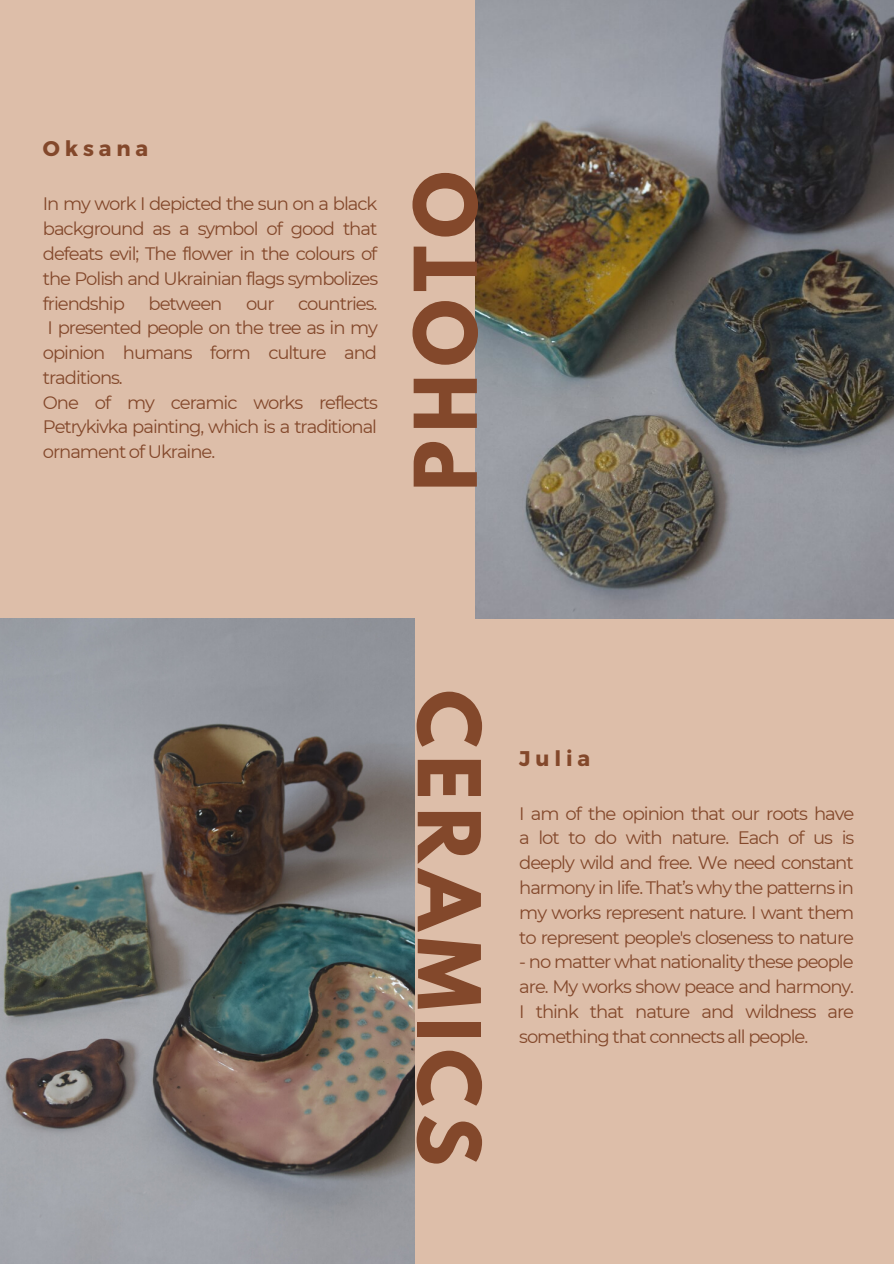
<style>
.page{position:relative;width:894px;height:1264px;background:#fff}
.page>*{position:absolute;margin:0;border:0;box-sizing:border-box;transform-origin:0 0}
.t1{font:700 76.5px "League Spartan";letter-spacing:.1em;color:#83482b}
.t2{font:700 21.15px "Montserrat";letter-spacing:.23em;color:#83482b}
.t3{font:18px/24.8px "Montserrat";letter-spacing:-.06em;color:#83482b;text-align:justify}
</style>
<div class="page">
<div style="left:0;top:0;width:893px;height:1263px;background:#ddbea9"></div>
<img style="left:475px;top:0;width:418px;height:619px">
<img style="left:0;top:618px;width:414px;height:645px">
<p class="t2" style="left:43px;top:135px;width:107px">Oksana</p>
<p class="t3" style="left:43px;top:192px;width:337px">In my work I depicted the sun on a black background as a symbol of good that defeats evil; The flower in the colours of the Polish and Ukrainian flags symbolizes friendship</p>
<p class="t3" style="left:43px;top:291px;width:336px;text-align:left;text-indent:255px">countries.<br>I presented people on the tree as in my opinion humans form culture and traditions.<br>One of my ceramic works reflects<br>Petrykivka painting, which is a traditional ornament of Ukraine.</p>
<p class="t3" style="left:148px;top:291px;width:75px">between</p>
<p class="t3" style="left:246px;top:291px;width:30px">our</p>
<h1 class="t1" style="left:408px;top:491px;width:321px;rotate:-90deg">PHOTO</h1>
<h1 class="t1" style="left:486px;top:690px;width:477px;rotate:90deg">CERAMICS</h1>
<p class="t2" style="left:519px;top:744px;width:73px">Julia</p>
<p class="t3" style="left:519px;top:800px;width:336px">I am of the opinion that our roots have a lot to do with nature. Each of us is deeply wild and free. We need constant harmony in life. That’s why the patterns in my works represent nature. I want them to represent people's closeness to nature</p>
<p class="t3" style="left:519px;top:949px;width:336px">- no matter what nationality these people are. My works show peace and harmony.<br>I think that nature and wildness are something that connects all people.</p>
</div>
